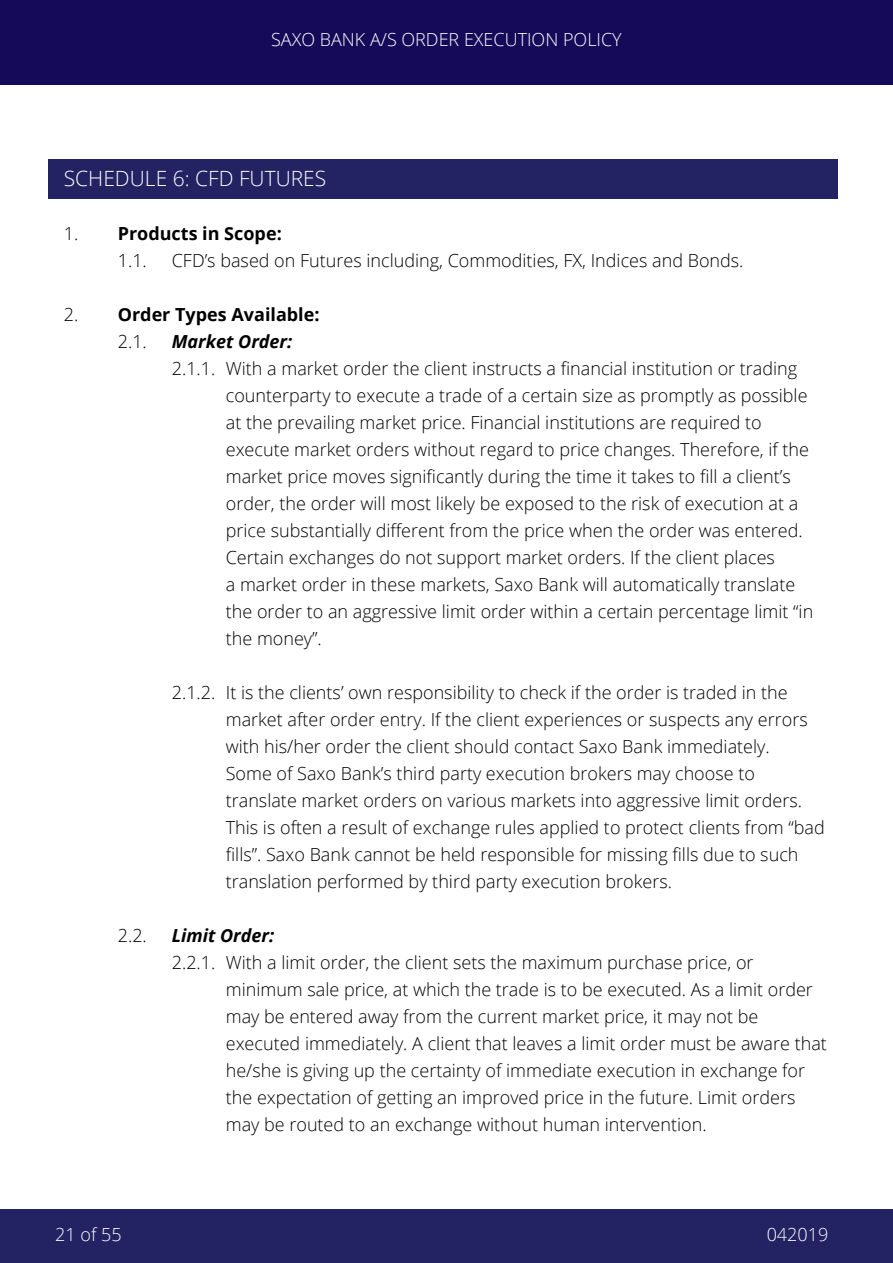
<style>
.page{position:relative;width:893px;height:1263px;background:#fff}
.page>*{position:absolute;margin:0;border:0;box-sizing:border-box;transform-origin:0 0}
.t1{font:300 21px "Open Sans";color:#fff}
.t2{font:300 18px/27px "Open Sans";color:#000}
.t3{font:700 18px/27px "Open Sans";color:#000}
.t4{font:300 18px "Open Sans";color:#fff}
.t5{font:italic 700 18px "Open Sans";color:#000}
.s1{font-weight:300}
</style>
<div class="page">
<div style="left:0;top:0;width:893px;height:85px;background:#150a59"></div>
<div style="left:0;top:1209px;width:893px;height:54px;background:#232263"></div>
<div style="left:48px;top:159px;width:790px;height:40px;background:#232263"></div>
<p class="t4" style="left:271px;top:27px;width:352px">SAXO BANK A/S ORDER EXECUTION POLICY</p>
<p class="t1" style="left:64px;top:164px;width:264px">SCHEDULE 6: CFD FUTURES</p>
<p class="t3" style="left:118px;top:220px;width:165px;text-indent:-54px"><span class="s1">1.</span> Products in Scope:<br><span class="s1">1.1.</span></p>
<p class="t2" style="left:172px;top:247px;width:573px">CFD’s based on Futures including, Commodities, FX, Indices and Bonds.</p>
<p class="t3" style="left:118px;top:301px;width:203px;text-indent:-54px"><span class="s1">2.</span> Order Types Available:<br><span class="s1">2.1.</span></p>
<p class="t5" style="left:172px;top:329px;width:122px">Market Order:</p>
<p class="t2" style="left:226px;top:355px;width:589px;text-indent:-54px">2.1.1. With a market order the client instructs a financial institution or trading counterparty to execute a trade of a certain size as promptly as possible at the prevailing market price. Financial institutions are required to execute market orders without regard to price changes. Therefore, if the market price moves significantly during the time it takes to fill a client’s order, the order will most likely be exposed to the risk of execution at a price substantially different from the price when the order was entered.<br>Certain exchanges do not support market orders. If the client places<br>a market order in these markets, Saxo Bank will automatically translate the order to an aggressive limit order within a certain percentage limit “in the money”.</p>
<p class="t2" style="left:226px;top:679px;width:601px;text-indent:-54px">2.1.2. It is the clients’ own responsibility to check if the order is traded in the market after order entry. If the client experiences or suspects any errors with his/her order the client should contact Saxo Bank immediately.<br>Some of Saxo Bank’s third party execution brokers may choose to translate market orders on various markets into aggressive limit orders.<br>This is often a result of exchange rules applied to protect clients from “bad fills”. Saxo Bank cannot be held responsible for missing fills due to such translation performed by third party execution brokers.</p>
<p class="t2" style="left:118px;top:922px;width:31px">2.2.</p>
<p class="t5" style="left:172px;top:923px;width:104px">Limit Order:</p>
<p class="t2" style="left:226px;top:949px;width:603px;text-indent:-54px">2.2.1. With a limit order, the client sets the maximum purchase price, or minimum sale price, at which the trade is to be executed. As a limit order may be entered away from the current market price, it may not be executed immediately. A client that leaves a limit order must be aware that he/she is giving up the certainty of immediate execution in exchange for the expectation of getting an improved price in the future. Limit orders may be routed to an exchange without human intervention.</p>
<p class="t4" style="left:55px;top:1222px;width:68px">21 of 55</p>
<p class="t4" style="left:767px;top:1222px;width:63px">042019</p>
</div>
